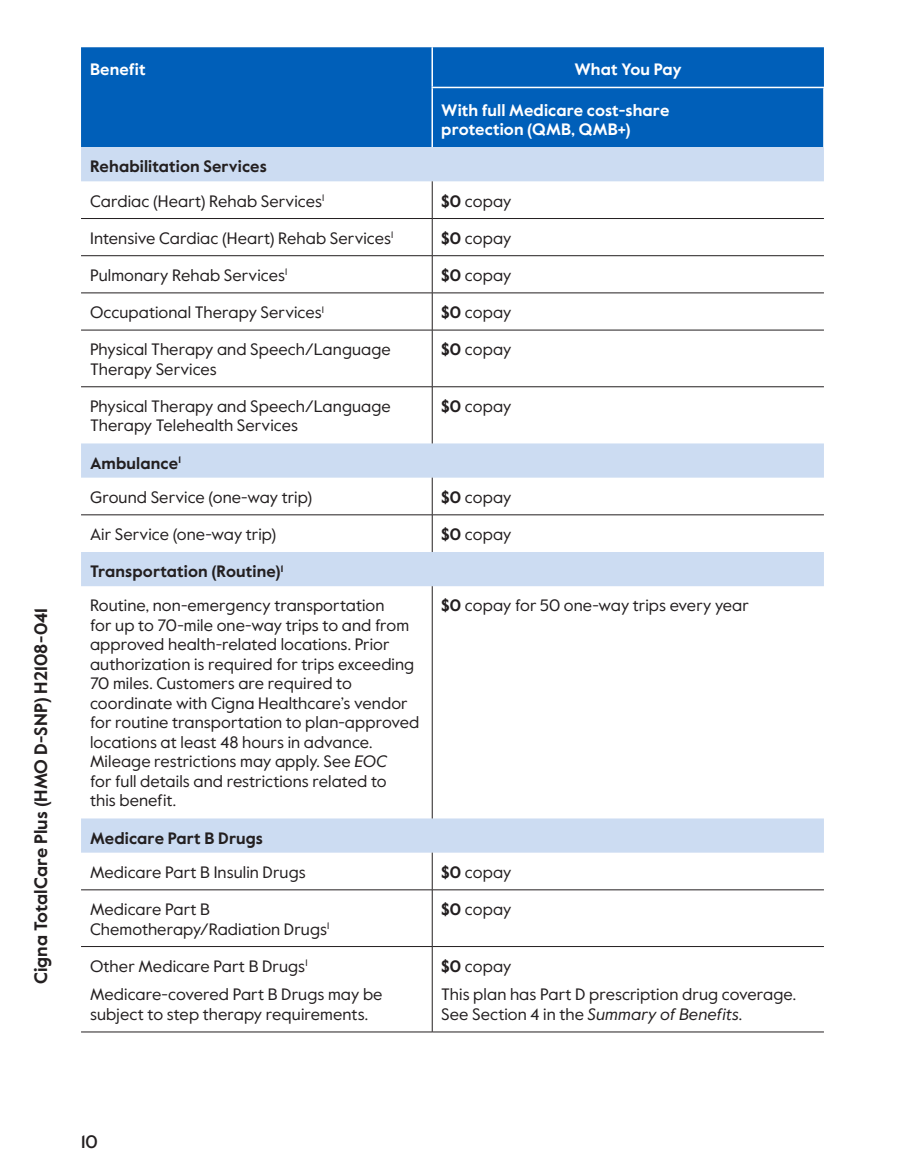
<style>
.page{position:relative;width:905px;height:1175px;background:#fff}
.page>*{position:absolute;margin:0;border:0;box-sizing:border-box;transform-origin:0 0}
.margin_plan_name{font:700 18px "Value Sans Pro";letter-spacing:.005em;color:#231f20}
.t1{font:500 18px "Value Sans Pro";color:#231f20}
.table_para{font:16.5px/19.5px "Value Sans Pro";letter-spacing:.005em;color:#231f20}
.table_row_h1{font:700 16.5px "Value Sans Pro";letter-spacing:.005em;color:#231f20}
.table_col_h1_align_r{font:700 16.5px/19.5px "Value Sans Pro";letter-spacing:.005em;color:#fff}
.table_col_h1_align_c{font:700 16.5px "Value Sans Pro";color:#fff}
.s1{font-weight:700}
.s2{font-style:italic}
</style>
<div class="page">
<div style="left:81px;top:47px;width:743px;height:100px;background:#005fb9"></div>
<svg style="left:81px;top:147px;width:743px;height:705px"></svg>
<hr style="left:432px;top:181px;width:1px;height:37px;background:#231f20">
<hr style="left:432px;top:219px;width:1px;height:36px;background:#231f20">
<hr style="left:432px;top:256px;width:1px;height:37px;background:#231f20">
<hr style="left:432px;top:293px;width:1px;height:37px;background:#231f20">
<hr style="left:432px;top:330px;width:1px;height:56px;background:#231f20">
<hr style="left:432px;top:387px;width:1px;height:56px;background:#231f20">
<hr style="left:432px;top:477px;width:1px;height:37px;background:#231f20">
<hr style="left:432px;top:515px;width:1px;height:37px;background:#231f20">
<hr style="left:432px;top:586px;width:1px;height:232px;background:#231f20">
<hr style="left:432px;top:852px;width:1px;height:37px;background:#231f20">
<hr style="left:432px;top:890px;width:1px;height:56px;background:#231f20">
<hr style="left:432px;top:946px;width:1px;height:85px;background:#231f20">
<hr style="left:81px;top:1031px;width:351px;height:1px;background:#231f20">
<hr style="left:432px;top:1031px;width:392px;height:1px;background:#231f20">
<hr style="left:432px;top:218px;width:392px;height:1px;background:#231f20">
<hr style="left:81px;top:255px;width:351px;height:1px;background:#231f20">
<hr style="left:432px;top:255px;width:392px;height:1px;background:#231f20">
<hr style="left:81px;top:293px;width:351px;height:1px;background:#231f20">
<hr style="left:81px;top:889px;width:351px;height:1px;background:#231f20">
<hr style="left:432px;top:889px;width:392px;height:1px;background:#231f20">
<hr style="left:81px;top:946px;width:351px;height:1px;background:#231f20">
<hr style="left:432px;top:946px;width:392px;height:1px;background:#231f20">
<hr style="left:432px;top:293px;width:392px;height:1px;background:#231f20">
<hr style="left:81px;top:330px;width:351px;height:1px;background:#231f20">
<hr style="left:81px;top:386px;width:351px;height:1px;background:#231f20">
<hr style="left:432px;top:330px;width:392px;height:1px;background:#231f20">
<hr style="left:432px;top:386px;width:392px;height:1px;background:#231f20">
<hr style="left:431px;top:47px;width:2px;height:40px;background:#fff">
<hr style="left:431px;top:87px;width:393px;height:1px;background:#fff">
<hr style="left:823px;top:88px;width:1px;height:59px;background:#fff">
<hr style="left:431px;top:88px;width:2px;height:59px;background:#fff">
<hr style="left:81px;top:514px;width:351px;height:1px;background:#231f20">
<hr style="left:432px;top:514px;width:392px;height:1px;background:#231f20">
<hr style="left:81px;top:218px;width:351px;height:1px;background:#231f20">
<p class="margin_plan_name" style="left:30px;top:984px;width:378px;rotate:-90deg">Cigna TotalCare Plus (HMO D-SNP) H2108-041</p>
<p class="table_col_h1_align_r" style="left:90px;top:61px;width:57px">Benefit</p>
<p class="table_col_h1_align_c" style="left:574px;top:60px;width:109px">What You Pay</p>
<p class="table_col_h1_align_r" style="left:441px;top:101px;width:230px">With full Medicare cost-share protection (QMB, QMB+)</p>
<p class="table_row_h1" style="left:90px;top:157px;width:178px">Rehabilitation Services</p>
<p class="table_para" style="left:90px;top:191px;width:236px">Cardiac (Heart) Rehab Services<sup>1</sup></p>
<p class="table_para" style="left:441px;top:191px;width:72px"><span class="s1">$0</span> copay</p>
<p class="table_para" style="left:90px;top:228px;width:305px">Intensive Cardiac (Heart) Rehab Services<sup>1</sup></p>
<p class="table_para" style="left:441px;top:228px;width:72px"><span class="s1">$0</span> copay</p>
<p class="table_para" style="left:90px;top:266px;width:199px">Pulmonary Rehab Services<sup>1</sup></p>
<p class="table_para" style="left:441px;top:266px;width:72px"><span class="s1">$0</span> copay</p>
<p class="table_para" style="left:90px;top:303px;width:235px">Occupational Therapy Services<sup>1</sup></p>
<p class="table_para" style="left:441px;top:303px;width:72px"><span class="s1">$0</span> copay</p>
<p class="table_para" style="left:90px;top:340px;width:302px">Physical Therapy and Speech/Language<br>Therapy Services</p>
<p class="table_para" style="left:441px;top:340px;width:72px"><span class="s1">$0</span> copay</p>
<p class="table_para" style="left:90px;top:397px;width:302px">Physical Therapy and Speech/Language<br>Therapy Telehealth Services</p>
<p class="table_para" style="left:441px;top:397px;width:72px"><span class="s1">$0</span> copay</p>
<p class="table_row_h1" style="left:90px;top:453px;width:92px">Ambulance<sup>1</sup></p>
<p class="table_para" style="left:90px;top:487px;width:224px">Ground Service (one-way trip)</p>
<p class="table_para" style="left:441px;top:487px;width:72px"><span class="s1">$0</span> copay</p>
<p class="table_para" style="left:90px;top:525px;width:188px">Air Service (one-way trip)</p>
<p class="table_para" style="left:441px;top:525px;width:72px"><span class="s1">$0</span> copay</p>
<p class="table_row_h1" style="left:90px;top:561px;width:195px">Transportation (Routine)<sup>1</sup></p>
<p class="table_para" style="left:90px;top:596px;width:331px">Routine, non-emergency transportation<br>for up to 70-mile one-way trips to and from approved health-related locations. Prior authorization is required for trips exceeding 70 miles. Customers are required to coordinate with Cigna Healthcare’s vendor for routine transportation to plan-approved locations at least 48 hours in advance.<br>Mileage restrictions may apply. See <span class="s2">EOC<br></span>for full details and restrictions related to<br>this benefit.</p>
<p class="table_para" style="left:441px;top:596px;width:309px"><span class="s1">$0</span> copay for 50 one-way trips every year</p>
<p class="table_row_h1" style="left:90px;top:828px;width:174px">Medicare Part B Drugs</p>
<p class="table_para" style="left:90px;top:862px;width:217px">Medicare Part B Insulin Drugs</p>
<p class="table_para" style="left:441px;top:862px;width:72px"><span class="s1">$0</span> copay</p>
<p class="table_para" style="left:90px;top:899px;width:241px">Medicare Part B<br>Chemotherapy/Radiation Drugs<sup>1</sup></p>
<p class="table_para" style="left:441px;top:899px;width:72px"><span class="s1">$0</span> copay</p>
<p class="table_para" style="left:90px;top:956px;width:219px">Other Medicare Part B Drugs<sup>1</sup></p>
<p class="table_para" style="left:90px;top:985px;width:294px">Medicare-covered Part B Drugs may be subject to step therapy requirements.</p>
<p class="table_para" style="left:441px;top:956px;width:72px"><span class="s1">$0</span> copay</p>
<p class="table_para" style="left:441px;top:985px;width:356px">This plan has Part D prescription drug coverage.<br>See Section 4 in the <span class="s2">Summary of Benefits</span>.</p>
<p class="t1" style="left:81px;top:1130px;width:18px">10</p>
</div>
